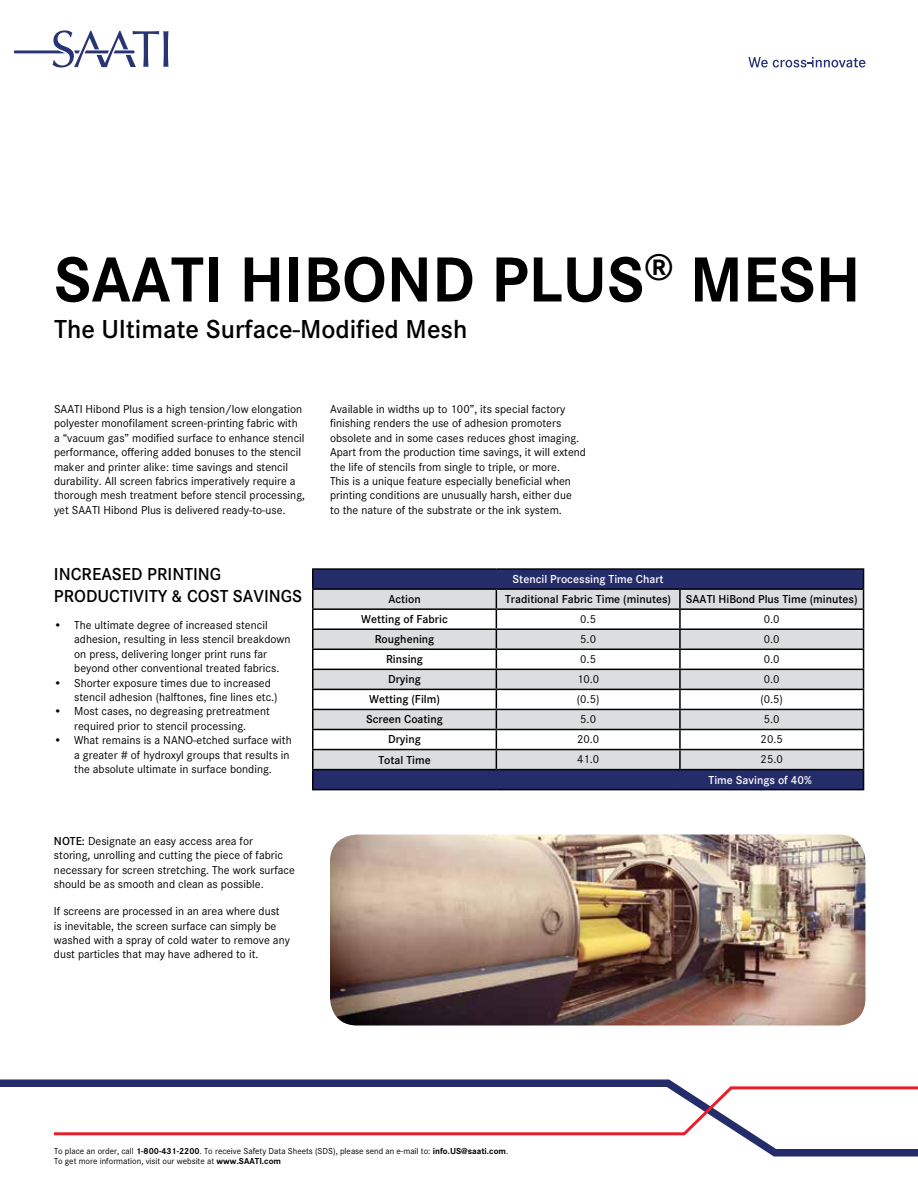
<style>
.page{position:relative;width:918px;height:1188px;background:#fff}
.page>*{position:absolute;margin:0;border:0;box-sizing:border-box;transform-origin:0 0}
.t1{font:700 66px "Corporate S";color:#000}
.t2{font:600 27px "Corporate S";color:#000}
.t3{font:600 18px "Corporate S";color:#000}
.t4{font:12px/14.4px "Corporate S";color:#000}
.t5{font:600 12px "Corporate S";color:#000}
.t6{font:600 12px "Corporate S";color:#fff}
.t7{font:9px/10.8px "Corporate S";color:#000}
.s1{font-weight:600}
.s2{font-weight:700}
</style>
<div class="page">
<svg style="left:0;top:1079px;width:918px;height:78px"></svg>
<svg style="left:51px;top:1085px;width:867px;height:52px"></svg>
<svg style="left:14px;top:30px;width:154px;height:37px"></svg>
<svg style="left:748px;top:57px;width:117px;height:11px"></svg>
<div style="left:314px;top:570px;width:549px;height:219px;background:#252c6a"></div>
<svg style="left:314px;top:590px;width:549px;height:179px;fill:#dcddde"></svg>
<hr style="left:312px;top:568px;width:184px;height:2px;background:#000">
<hr style="left:496px;top:568px;width:184px;height:2px;background:#000">
<hr style="left:680px;top:568px;width:184px;height:2px;background:#000">
<hr style="left:312px;top:588px;width:184px;height:2px;background:#000">
<hr style="left:496px;top:588px;width:184px;height:2px;background:#000">
<hr style="left:680px;top:588px;width:184px;height:2px;background:#000">
<hr style="left:312px;top:608px;width:184px;height:2px;background:#000">
<hr style="left:496px;top:608px;width:184px;height:2px;background:#000">
<hr style="left:680px;top:608px;width:184px;height:2px;background:#000">
<hr style="left:312px;top:628px;width:184px;height:2px;background:#000">
<hr style="left:496px;top:628px;width:184px;height:2px;background:#000">
<hr style="left:680px;top:628px;width:184px;height:2px;background:#000">
<hr style="left:312px;top:649px;width:184px;height:1px;background:#000">
<hr style="left:496px;top:649px;width:184px;height:1px;background:#000">
<hr style="left:680px;top:649px;width:184px;height:1px;background:#000">
<hr style="left:312px;top:669px;width:184px;height:1px;background:#000">
<hr style="left:496px;top:669px;width:184px;height:1px;background:#000">
<hr style="left:680px;top:669px;width:184px;height:1px;background:#000">
<hr style="left:312px;top:689px;width:184px;height:1px;background:#000">
<hr style="left:496px;top:689px;width:184px;height:1px;background:#000">
<hr style="left:680px;top:689px;width:184px;height:1px;background:#000">
<hr style="left:312px;top:709px;width:184px;height:1px;background:#000">
<hr style="left:496px;top:709px;width:184px;height:1px;background:#000">
<hr style="left:680px;top:709px;width:184px;height:1px;background:#000">
<hr style="left:312px;top:729px;width:184px;height:1px;background:#000">
<hr style="left:496px;top:729px;width:184px;height:1px;background:#000">
<hr style="left:680px;top:729px;width:184px;height:1px;background:#000">
<hr style="left:312px;top:749px;width:184px;height:1px;background:#000">
<hr style="left:496px;top:749px;width:184px;height:1px;background:#000">
<svg style="left:496px;top:590px;width:1px;height:179px"></svg>
<hr style="left:680px;top:749px;width:184px;height:1px;background:#000">
<svg style="left:679px;top:590px;width:2px;height:179px"></svg>
<hr style="left:312px;top:769px;width:184px;height:1px;background:#000">
<svg style="left:312px;top:570px;width:2px;height:219px"></svg>
<hr style="left:496px;top:769px;width:184px;height:1px;background:#000">
<hr style="left:680px;top:769px;width:184px;height:1px;background:#000">
<svg style="left:863px;top:570px;width:1px;height:219px"></svg>
<hr style="left:312px;top:789px;width:184px;height:1px;background:#000">
<hr style="left:496px;top:789px;width:184px;height:1px;background:#000">
<hr style="left:680px;top:789px;width:184px;height:1px;background:#000">
<img style="left:330px;top:835px;width:535px;height:190px">
<h1 class="t1" style="left:54px;top:242px;width:763px">SAATI Hi Bond plus<sup>®</sup> Mesh</h1>
<h2 class="t2" style="left:54px;top:313px;width:415px">The Ultimate Surface-Modified Mesh</h2>
<p class="t4" style="left:54px;top:402px;width:253px">SAATI Hibond Plus is a high tension/low elongation polyester monofilament screen-printing fabric with a “vacuum gas” modified surface to enhance stencil performance, offering added bonuses to the stencil maker and printer alike: time savings and stencil durability. All screen fabrics imperatively require a thorough mesh treatment before stencil processing, yet SAATI Hibond Plus is delivered ready-to-use.</p>
<p class="t4" style="left:330px;top:402px;width:258px">Available in widths up to 100”, its special factory finishing renders the use of adhesion promoters obsolete and in some cases reduces ghost imaging.<br>Apart from the production time savings, it will extend the life of stencils from single to triple, or more.<br>This is a unique feature especially beneficial when printing conditions are unusually harsh, either due<br>to the nature of the substrate or the ink system.</p>
<h3 class="t3" style="left:54px;top:564px;width:17px">Increased</h3>
<h3 class="t3" style="left:147px;top:564px;width:20px">Printing</h3>
<h3 class="t3" style="left:54px;top:586px;width:22px">Prod</h3>
<h3 class="t3" style="left:98px;top:586px;width:112px">uctivity &amp; Cost</h3>
<h3 class="t3" style="left:233px;top:586px;width:42px">Savings</h3>
<p class="t4" style="left:74px;top:618px;width:218px;text-indent:-20px">• The ultimate degree of increased stencil adhesion, resulting in less stencil breakdown on press, delivering longer print runs far beyond other conventional treated fabrics.</p>
<p class="t4" style="left:74px;top:676px;width:205px;text-indent:-20px">• Shorter exposure times due to increased stencil adhesion (halftones, fine lines etc.)</p>
<p class="t4" style="left:54px;top:704px;width:217px;text-align:center">• Most cases, no degreasing pretreatment required prior to stencil processing.</p>
<p class="t4" style="left:74px;top:733px;width:219px;text-indent:-20px">• What remains is a NANO-etched surface with a greater # of hydroxyl groups that results in the absolute ultimate in surface bonding.</p>
<p class="t4" style="left:54px;top:834px;width:243px"><span class="s1">NOTE:</span> Designate an easy access area for<br>storing, unrolling and cutting the piece of fabric necessary for screen stretching. The work surface should be as smooth and clean as possible.</p>
<p class="t4" style="left:54px;top:904px;width:238px">If screens are processed in an area where dust is inevitable, the screen surface can simply be washed with a spray of cold water to remove any dust particles that may have adhered to it.</p>
<p class="t6" style="left:513px;top:572px;width:153px">Stencil Processing Time Chart</p>
<p class="t5" style="left:388px;top:592px;width:34px">Action</p>
<p class="t5" style="left:505px;top:592px;width:354px">Traditional Fabric Time (minutes) SAATI HiBond Plus Time (minutes)</p>
<p class="t5" style="left:361px;top:612px;width:88px">Wetting of Fabric</p>
<p class="t4" style="left:580px;top:612px;width:17px">0.5</p>
<p class="t4" style="left:764px;top:612px;width:17px">0.0</p>
<p class="t5" style="left:375px;top:632px;width:61px">Roughening</p>
<p class="t4" style="left:580px;top:632px;width:17px">5.0</p>
<p class="t4" style="left:764px;top:632px;width:17px">0.0</p>
<p class="t5" style="left:386px;top:652px;width:39px">Rinsing</p>
<p class="t4" style="left:580px;top:652px;width:17px">0.5</p>
<p class="t4" style="left:764px;top:652px;width:17px">0.0</p>
<p class="t5" style="left:388px;top:672px;width:34px">Drying</p>
<p class="t4" style="left:577px;top:672px;width:24px">10.0</p>
<p class="t4" style="left:764px;top:672px;width:17px">0.0</p>
<p class="t5" style="left:369px;top:693px;width:72px">Wetting (Film)</p>
<p class="t4" style="left:577px;top:692px;width:24px">(0.5)</p>
<p class="t4" style="left:760px;top:692px;width:24px">(0.5)</p>
<p class="t5" style="left:366px;top:713px;width:78px">Screen Coating</p>
<p class="t4" style="left:580px;top:712px;width:17px">5.0</p>
<p class="t4" style="left:764px;top:712px;width:17px">5.0</p>
<p class="t5" style="left:388px;top:733px;width:34px">Drying</p>
<p class="t4" style="left:577px;top:732px;width:24px">20.0</p>
<p class="t4" style="left:761px;top:732px;width:24px">20.5</p>
<p class="t5" style="left:378px;top:753px;width:54px">Total Time</p>
<p class="t4" style="left:577px;top:752px;width:24px">41.0</p>
<p class="t4" style="left:761px;top:752px;width:24px">25.0</p>
<p class="t6" style="left:709px;top:773px;width:105px">Time Savings of 40%</p>
<p class="t7" style="left:54px;top:1145px;width:456px">To place an order, call <span class="s2">1-800-431-2200</span>. To receive Safety Data Sheets (SDS), please send an e-mail to: <span class="s2">info.US@saati.com</span>.<br>To get more information, visit our website at <span class="s2">www.SAATI.com</span></p>
</div>
